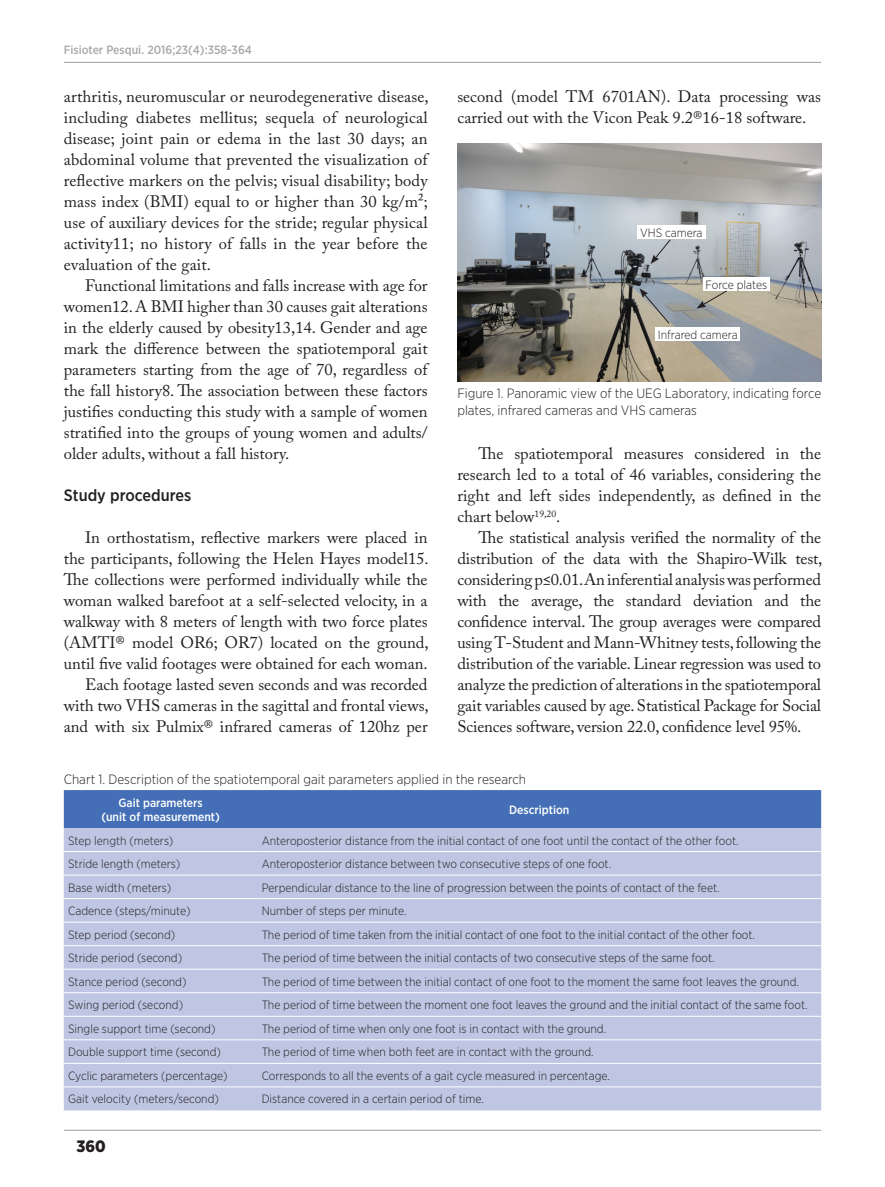
<style>
.page{position:relative;width:885px;height:1187px;background:#fff}
.page>*{position:absolute;margin:0;border:0;box-sizing:border-box;transform-origin:0 0}
.TEXTO{font:16.5px/21px "Adobe Caslon Pro";color:#231f20;text-align:justify}
.Sub2{font:500 16.5px "Gotham Narrow";color:#231f20}
.paginas_par{font:900 16.5px "Gotham Narrow";color:#231f20}
.Figura_tit{font:300 13.5px/16.2px "Gotham Narrow";color:#231f20}
.Tab_tit{font:300 13.5px "Gotham Narrow";color:#231f20}
.tab_recuo{font:300 12px "Gotham Narrow";color:#231f20}
.Tab_gravata{font:500 12px/14.4px "Gotham Narrow";color:#fff;text-align:center}
.Cabecalho{font:500 12px "Gotham Narrow";color:#a8a9ad}
</style>
<div class="page">
<hr style="left:64px;top:62px;width:757px;height:1px;background:#a8a9ad">
<hr style="left:64px;top:1129px;width:757px;height:1px;background:#a8a9ad">
<img style="left:457px;top:143px;width:364px;height:239px">
<div style="left:637px;top:225px;width:68px;height:14px;background:#fff"></div>
<div style="left:703px;top:277px;width:66px;height:14px;background:#fff"></div>
<div style="left:655px;top:327px;width:84px;height:14px;background:#fff"></div>
<svg style="left:696px;top:290px;width:31px;height:18px"></svg>
<svg style="left:650px;top:239px;width:21px;height:25px"></svg>
<svg style="left:639px;top:288px;width:31px;height:36px"></svg>
<div style="left:64px;top:790px;width:757px;height:38px;background:#446fb6"></div>
<div style="left:64px;top:828px;width:757px;height:282px;background:#bec6e3"></div>
<hr style="left:64px;top:851px;width:193px;height:1px;background:#fff">
<hr style="left:257px;top:851px;width:564px;height:1px;background:#fff">
<hr style="left:64px;top:874px;width:193px;height:1px;background:#fff">
<hr style="left:257px;top:874px;width:564px;height:1px;background:#fff">
<hr style="left:64px;top:898px;width:193px;height:1px;background:#fff">
<hr style="left:257px;top:898px;width:564px;height:1px;background:#fff">
<hr style="left:64px;top:921px;width:193px;height:1px;background:#fff">
<hr style="left:257px;top:921px;width:564px;height:1px;background:#fff">
<hr style="left:64px;top:945px;width:193px;height:1px;background:#fff">
<hr style="left:257px;top:945px;width:564px;height:1px;background:#fff">
<hr style="left:64px;top:968px;width:193px;height:1px;background:#fff">
<hr style="left:257px;top:968px;width:564px;height:1px;background:#fff">
<hr style="left:64px;top:992px;width:193px;height:1px;background:#fff">
<hr style="left:257px;top:992px;width:564px;height:1px;background:#fff">
<hr style="left:64px;top:1015px;width:193px;height:1px;background:#fff">
<hr style="left:257px;top:1015px;width:564px;height:1px;background:#fff">
<hr style="left:64px;top:1039px;width:193px;height:1px;background:#fff">
<hr style="left:257px;top:1039px;width:564px;height:1px;background:#fff">
<hr style="left:64px;top:1062px;width:193px;height:1px;background:#fff">
<hr style="left:257px;top:1062px;width:564px;height:1px;background:#fff">
<hr style="left:64px;top:1086px;width:193px;height:1px;background:#fff">
<hr style="left:257px;top:1086px;width:564px;height:1px;background:#fff">
<p class="Cabecalho" style="left:64px;top:42px;width:190px">Fisioter Pesqui. 2016;23(4):358-364</p>
<p class="TEXTO" style="left:457px;top:86px;width:365px">second (model TM 6701AN). Data processing was carried out with the Vicon Peak 9.2®16-18 software.</p>
<p class="TEXTO" style="left:64px;top:86px;width:366px">arthritis, neuromuscular or neurodegenerative disease, including diabetes mellitus; sequela of neurological disease; joint pain or edema in the last 30 days; an abdominal volume that prevented the visualization of reflective markers on the pelvis; visual disability; body mass index (BMI) equal to or higher than 30 kg/m²; use of auxiliary devices for the stride; regular physical activity11; no history of falls in the year before the evaluation of the gait.</p>
<p class="TEXTO" style="left:64px;top:275px;width:365px;text-indent:21px">Functional limitations and falls increase with age for women12. A BMI higher than 30 causes gait alterations in the elderly caused by obesity13,14. Gender and age mark the difference between the spatiotemporal gait parameters starting from the age of 70, regardless of the fall history8. The association between these factors justifies conducting this study with a sample of women stratified into the groups of young women and adults/ older adults, without a fall history.</p>
<p class="Sub2" style="left:64px;top:485px;width:129px">Study procedures</p>
<p class="TEXTO" style="left:64px;top:527px;width:366px;text-indent:21px">In orthostatism, reflective markers were placed in the participants, following the Helen Hayes model15.<br>The collections were performed individually while the woman walked barefoot at a self-selected velocity, in a walkway with 8 meters of length with two force plates (AMTI® model OR6; OR7) located on the ground, until five valid footages were obtained for each woman.</p>
<p class="TEXTO" style="left:64px;top:674px;width:366px;text-indent:21px">Each footage lasted seven seconds and was recorded with two VHS cameras in the sagittal and frontal views, and with six Pulmix® infrared cameras of 120hz per</p>
<p class="tab_recuo" style="left:640px;top:225px;width:64px">VHS camera</p>
<p class="tab_recuo" style="left:705px;top:277px;width:63px">Force plates</p>
<p class="tab_recuo" style="left:657px;top:327px;width:81px">Infrared camera</p>
<p class="Figura_tit" style="left:457px;top:385px;width:365px">Figure 1. Panoramic view of the UEG Laboratory, indicating force plates, infrared cameras and VHS cameras</p>
<p class="TEXTO" style="left:457px;top:443px;width:365px;text-indent:21px">The spatiotemporal measures considered in the research led to a total of 46 variables, considering the right and left sides independently, as defined in the chart below<sup>19,20</sup>.</p>
<p class="TEXTO" style="left:457px;top:527px;width:366px;text-indent:21px">The statistical analysis verified the normality of the distribution of the data with the Shapiro-Wilk test, considering p≤0.01. An inferential analysis was performed with the average, the standard deviation and the confidence interval. The group averages were compared using T-Student and Mann-Whitney tests, following the distribution of the variable. Linear regression was used to analyze the prediction of alterations in the spatiotemporal gait variables caused by age. Statistical Package for Social Sciences software, version 22.0, confidence level 95%.</p>
<p class="Tab_tit" style="left:64px;top:771px;width:463px">Chart 1. Description of the spatiotemporal gait parameters applied in the research</p>
<p class="Tab_gravata" style="left:101px;top:795px;width:120px">Gait parameters<br>(unit of measurement)</p>
<p class="Tab_gravata" style="left:509px;top:802px;width:62px">Description</p>
<p class="tab_recuo" style="left:68px;top:833px;width:107px">Step length (meters)</p>
<p class="tab_recuo" style="left:261px;top:833px;width:478px">Anteroposterior distance from the initial contact of one foot until the contact of the other foot.</p>
<p class="tab_recuo" style="left:68px;top:856px;width:114px">Stride length (meters)</p>
<p class="tab_recuo" style="left:261px;top:856px;width:351px">Anteroposterior distance between two consecutive steps of one foot.</p>
<p class="tab_recuo" style="left:68px;top:880px;width:105px">Base width (meters)</p>
<p class="tab_recuo" style="left:261px;top:880px;width:459px">Perpendicular distance to the line of progression between the points of contact of the feet.</p>
<p class="tab_recuo" style="left:68px;top:903px;width:124px">Cadence (steps/minute)</p>
<p class="tab_recuo" style="left:261px;top:903px;width:146px">Number of steps per minute.</p>
<p class="tab_recuo" style="left:68px;top:927px;width:109px">Step period (second)</p>
<p class="tab_recuo" style="left:261px;top:927px;width:495px">The period of time taken from the initial contact of one foot to the initial contact of the other foot.</p>
<p class="tab_recuo" style="left:68px;top:950px;width:116px">Stride period (second)</p>
<p class="tab_recuo" style="left:261px;top:950px;width:454px">The period of time between the initial contacts of two consecutive steps of the same foot.</p>
<p class="tab_recuo" style="left:68px;top:974px;width:120px">Stance period (second)</p>
<p class="tab_recuo" style="left:261px;top:974px;width:538px">The period of time between the initial contact of one foot to the moment the same foot leaves the ground.</p>
<p class="tab_recuo" style="left:68px;top:997px;width:116px">Swing period (second)</p>
<p class="tab_recuo" style="left:261px;top:997px;width:547px">The period of time between the moment one foot leaves the ground and the initial contact of the same foot.</p>
<p class="tab_recuo" style="left:68px;top:1021px;width:149px">Single support time (second)</p>
<p class="tab_recuo" style="left:261px;top:1021px;width:346px">The period of time when only one foot is in contact with the ground.</p>
<p class="tab_recuo" style="left:68px;top:1044px;width:154px">Double support time (second)</p>
<p class="tab_recuo" style="left:261px;top:1044px;width:333px">The period of time when both feet are in contact with the ground.</p>
<p class="tab_recuo" style="left:68px;top:1068px;width:161px">Cyclic parameters (percentage)</p>
<p class="tab_recuo" style="left:261px;top:1068px;width:350px">Corresponds to all the events of a gait cycle measured in percentage.</p>
<p class="tab_recuo" style="left:68px;top:1091px;width:152px">Gait velocity (meters/second)</p>
<p class="tab_recuo" style="left:261px;top:1091px;width:224px">Distance covered in a certain period of time.</p>
<p class="paginas_par" style="left:77px;top:1135px;width:31px">360</p>
</div>
